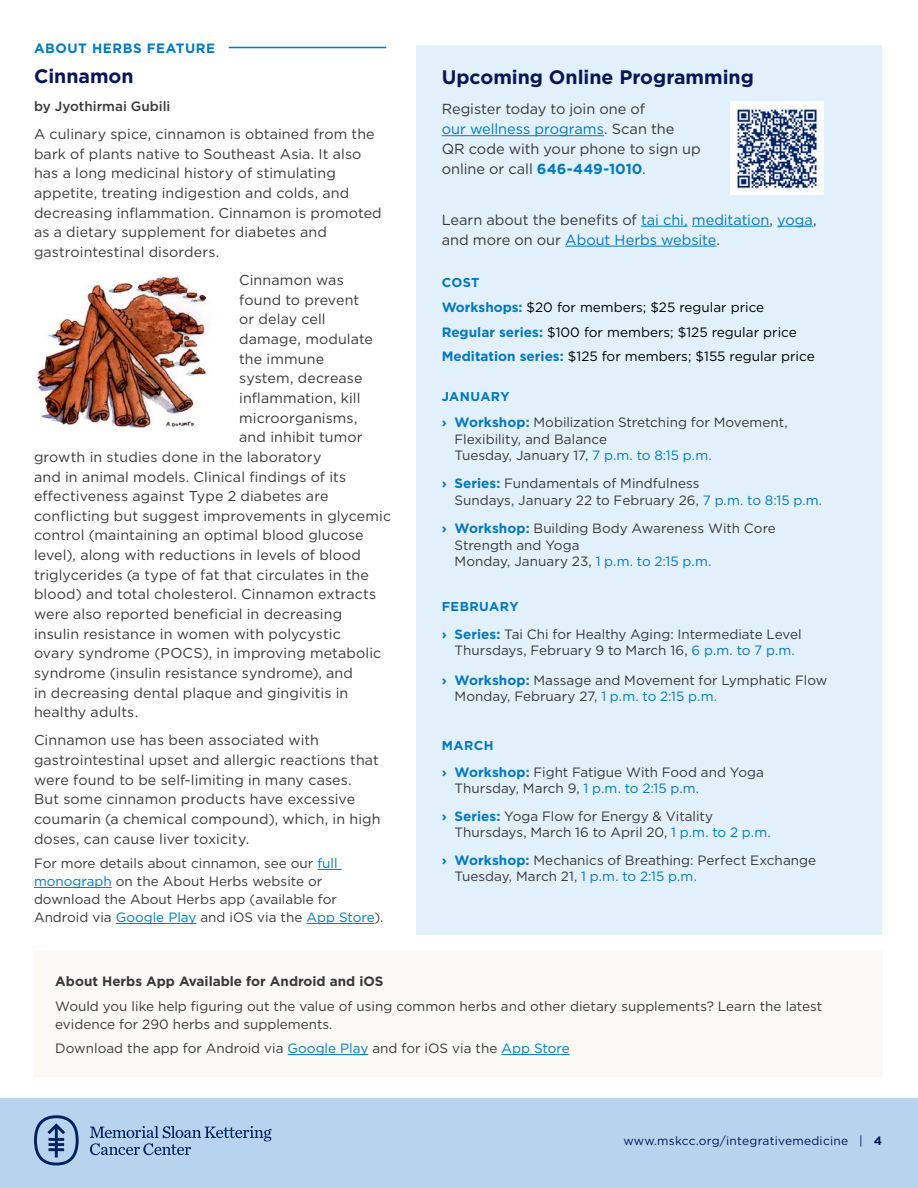
<style>
.page{position:relative;width:918px;height:1188px;background:#fff}
.page>*{position:absolute;margin:0;border:0;box-sizing:border-box;transform-origin:0 0}
.t1{font:700 19.5px "Gotham";color:#091558}
.t2{font:14.55px/20px "Gotham";color:#383839}
.t3{font:14.25px/19.6px "Gotham";letter-spacing:.01em;color:#383839}
.t4{font:13.5px/16.5px "Gotham";color:#383839}
.t5{font:13.5px/24.3px "Gotham";color:#000}
.t6{font:700 13.5px "Gotham";color:#383839}
.t7{font:500 13.5px "Gotham";color:#383839}
.t8{font:700 13.5px "Gotham";letter-spacing:.04em;color:#0179bf}
.t9{font:700 12.9px "Gotham";letter-spacing:.04em;color:#0179bf}
.t10{font:12px "Gotham";letter-spacing:.02em;color:#091558}
.s1{color:#0179bf}
.s2{font-weight:700;color:#0179bf}
.s3{font-weight:700}
</style>
<div class="page">
<div style="left:0;top:1099px;width:918px;height:89px;background:#b7d3ee"></div>
<svg style="left:90px;top:1126px;width:182px;height:29px"></svg>
<svg style="left:34px;top:1115px;width:45px;height:50px"></svg>
<svg style="left:317px;top:869px;width:25px;height:1px"></svg>
<hr style="left:34px;top:887px;width:78px;height:1px;background:#0179bf">
<hr style="left:116px;top:923px;width:80px;height:1px;background:#0179bf">
<hr style="left:306px;top:923px;width:68px;height:1px;background:#0179bf">
<hr style="left:229px;top:47px;width:157px;height:1px;background:#0179bf">
<div style="left:416px;top:45px;width:466px;height:889px;background:#e1f0fb"></div>
<hr style="left:442px;top:135px;width:162px;height:1px;background:#0179bf">
<div style="left:730px;top:102px;width:94px;height:93px;background:#fff"></div>
<img style="left:735px;top:106px;width:84px;height:85px">
<hr style="left:641px;top:226px;width:47px;height:1px;background:#0179bf">
<hr style="left:692px;top:226px;width:78px;height:1px;background:#0179bf">
<hr style="left:777px;top:226px;width:36px;height:1px;background:#0179bf">
<hr style="left:565px;top:246px;width:151px;height:1px;background:#0179bf">
<img style="left:37px;top:275px;width:171px;height:153px">
<div style="left:34px;top:952px;width:848px;height:125px;background:#fbf9f6"></div>
<hr style="left:288px;top:1054px;width:80px;height:1px;background:#0179bf">
<hr style="left:501px;top:1054px;width:69px;height:1px;background:#0179bf">
<p class="t8" style="left:34px;top:40px;width:183px">ABOUT HERBS FEATURE</p>
<h1 class="t1" style="left:34px;top:63px;width:101px">Cinnamon</h1>
<p class="t7" style="left:34px;top:97px;width:138px">by Jyothirmai Gubili</p>
<p class="t3" style="left:34px;top:124px;width:349px">A culinary spice, cinnamon is obtained from the bark of plants native to Southeast Asia. It also has a long medicinal history of stimulating appetite, treating indigestion and colds, and decreasing inflammation. Cinnamon is promoted as a dietary supplement for diabetes and gastrointestinal disorders.</p>
<p class="t3" style="left:239px;top:270px;width:106px">Cinnamon was</p>
<p class="t3" style="left:239px;top:290px;width:122px">found to prevent</p>
<p class="t3" style="left:239px;top:309px;width:88px">or delay cell</p>
<p class="t3" style="left:239px;top:329px;width:135px">damage, modulate</p>
<p class="t3" style="left:239px;top:348px;width:86px">the immune</p>
<p class="t3" style="left:239px;top:368px;width:125px">system, decrease</p>
<p class="t3" style="left:239px;top:388px;width:123px">inflammation, kill</p>
<p class="t3" style="left:239px;top:407px;width:120px">microorganisms,</p>
<p class="t3" style="left:239px;top:427px;width:125px">and inhibit tumor</p>
<p class="t3" style="left:34px;top:447px;width:289px">growth in studies done in the laboratory</p>
<p class="t3" style="left:34px;top:466px;width:314px">and in animal models. Clinical findings of its</p>
<p class="t3" style="left:34px;top:486px;width:296px">effectiveness against Type 2 diabetes are</p>
<p class="t3" style="left:34px;top:506px;width:359px">conflicting but suggest improvements in glycemic</p>
<p class="t3" style="left:34px;top:525px;width:331px">control (maintaining an optimal blood glucose</p>
<p class="t3" style="left:34px;top:545px;width:328px">level), along with reductions in levels of blood</p>
<p class="t3" style="left:34px;top:565px;width:336px">triglycerides (a type of fat that circulates in the</p>
<p class="t3" style="left:34px;top:584px;width:344px">blood) and total cholesterol. Cinnamon extracts</p>
<p class="t3" style="left:34px;top:604px;width:310px">were also reported beneficial in decreasing</p>
<p class="t3" style="left:34px;top:624px;width:308px">insulin resistance in women with polycystic</p>
<p class="t3" style="left:34px;top:643px;width:349px">ovary syndrome (POCS), in improving metabolic</p>
<p class="t3" style="left:34px;top:663px;width:321px">syndrome (insulin resistance syndrome), and</p>
<p class="t3" style="left:34px;top:683px;width:316px">in decreasing dental plaque and gingivitis in</p>
<p class="t3" style="left:34px;top:702px;width:106px">healthy adults.</p>
<p class="t3" style="left:34px;top:730px;width:348px">Cinnamon use has been associated with gastrointestinal upset and allergic reactions that were found to be self-limiting in many cases.<br>But some cinnamon products have excessive coumarin (a chemical compound), which, in high doses, can cause liver toxicity.</p>
<p class="t4" style="left:34px;top:854px;width:351px;line-height:18px">For more details about cinnamon, see our <span class="s1">full monograph</span> on the About Herbs website or download the About Herbs app (available for Android via <span class="s1">Google Play</span> and iOS via the <span class="s1">App Store</span>).</p>
<h1 class="t1" style="left:442px;top:64px;width:314px">Upcoming Online Programming</h1>
<p class="t2" style="left:442px;top:99px;width:261px">Register today to join one of<br><span class="s1">our wellness programs</span>. Scan the<br>QR code with your phone to sign up online or call <span class="s2">646-449-1010</span>.</p>
<p class="t2" style="left:442px;top:209px;width:376px">Learn about the benefits of <span class="s1">tai chi, meditation</span>, <span class="s1">yoga</span>, and more on our <span class="s1">About Herbs website</span>.</p>
<p class="t9" style="left:442px;top:274px;width:39px">COST</p>
<p class="t5" style="left:442px;top:295px;width:375px"><span class="s2">Workshops:</span> $20 for members; $25 regular price<br><span class="s2">Regular series:</span> $100 for members; $125 regular price<br><span class="s2">Meditation series:</span> $125 for members; $155 regular price</p>
<p class="t9" style="left:442px;top:388px;width:69px">JANUARY</p>
<p class="t4" style="left:455px;top:414px;width:335px;text-indent:-13px"><span class="s2">› Workshop:</span> Mobilization Stretching for Movement,<br>Flexibility, and Balance<br>Tuesday, January 17, <span class="s1">7 p.m. to 8:15 p.m.</span></p>
<p class="t4" style="left:455px;top:475px;width:369px;text-indent:-13px"><span class="s2">› Series:</span> Fundamentals of Mindfulness<br>Sundays, January 22 to February 26, <span class="s1">7 p.m. to 8:15 p.m.</span></p>
<p class="t4" style="left:455px;top:520px;width:323px;text-indent:-13px"><span class="s2">› Workshop:</span> Building Body Awareness With Core<br>Strength and Yoga<br>Monday, January 23, <span class="s1">1 p.m. to 2:15 p.m.</span></p>
<p class="t9" style="left:442px;top:598px;width:78px">FEBRUARY</p>
<p class="t4" style="left:442px;top:626px;width:361px;text-align:center"><span class="s2">› Series:</span> Tai Chi for Healthy Aging: Intermediate Level<br>Thursdays, February 9 to March 16, <span class="s1">6 p.m. to 7 p.m.</span></p>
<p class="t4" style="left:455px;top:671px;width:374px;text-indent:-13px"><span class="s2">› Workshop:</span> Massage and Movement for Lymphatic Flow<br>Monday, February 27, <span class="s1">1 p.m. to 2:15 p.m.</span></p>
<p class="t9" style="left:442px;top:737px;width:53px">MARCH</p>
<p class="t4" style="left:455px;top:763px;width:311px;text-indent:-13px"><span class="s2">› Workshop:</span> Fight Fatigue With Food and Yoga<br>Thursday, March 9, <span class="s1">1 p.m. to 2:15 p.m.</span></p>
<p class="t4" style="left:455px;top:808px;width:318px;text-indent:-13px"><span class="s2">› Series:</span> Yoga Flow for Energy &amp; Vitality<br>Thursdays, March 16 to April 20, <span class="s1">1 p.m. to 2 p.m.</span></p>
<p class="t4" style="left:455px;top:852px;width:363px;text-indent:-13px"><span class="s2">› Workshop:</span> Mechanics of Breathing: Perfect Exchange<br>Tuesday, March 21, <span class="s1">1 p.m. to 2:15 p.m.</span></p>
<p class="t6" style="left:55px;top:973px;width:330px">About Herbs App Available for Android and iOS</p>
<p class="t4" style="left:55px;top:997px;width:768px;line-height:18px">Would you like help figuring out the value of using common herbs and other dietary supplements? Learn the latest evidence for 290 herbs and supplements.</p>
<p class="t4" style="left:55px;top:1040px;width:516px">Download the app for Android via <span class="s1">Google Play</span> and for iOS via the <span class="s1">App Store</span></p>
<p class="t10" style="left:623px;top:1133px;width:260px">www.mskcc.org/integrativemedicine | <span class="s3">4</span></p>
</div>
